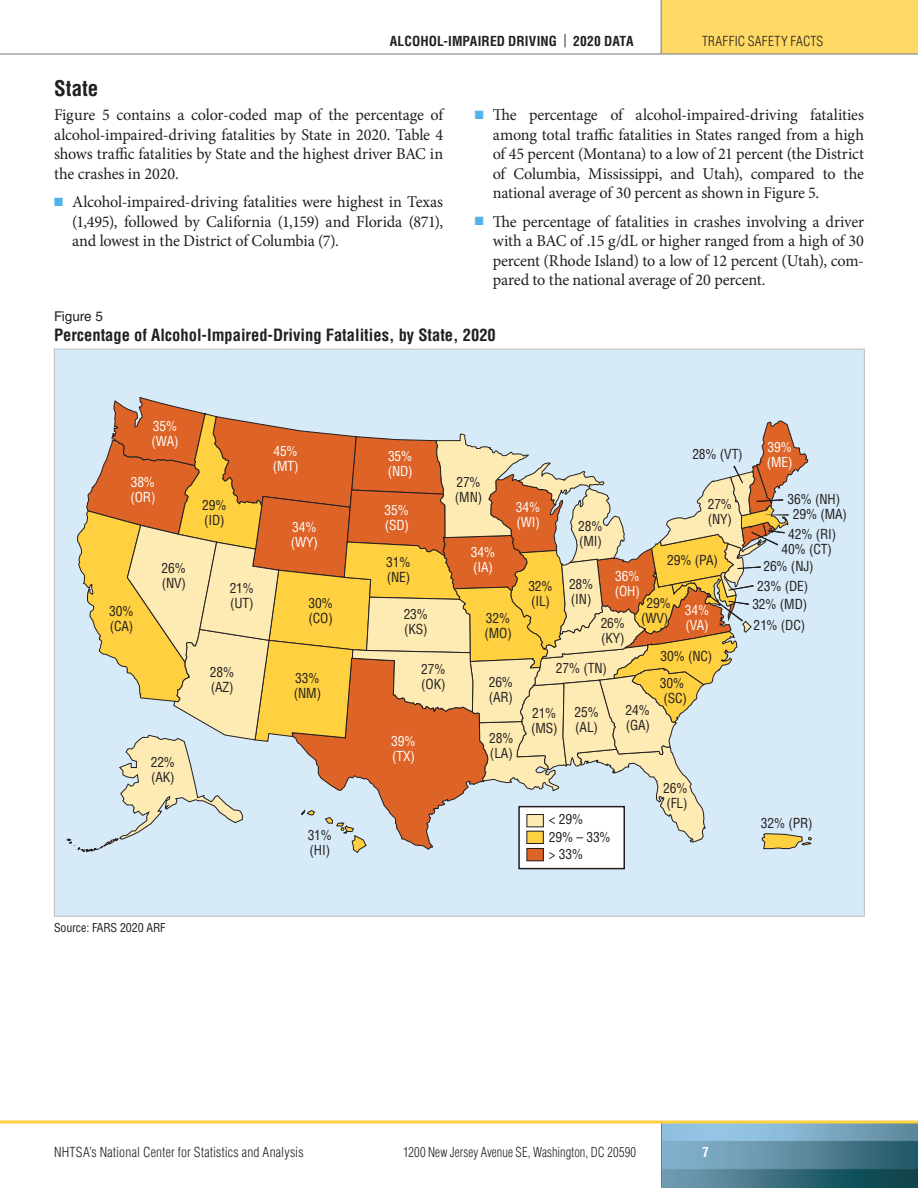
<style>
.page{position:relative;width:918px;height:1188px;background:#fff}
.page>*{position:absolute;margin:0;border:0;box-sizing:border-box;transform-origin:0 0}
.t1{font:700 condensed 21px "Helvetica LT Std";color:#231f20}
.Body{font:16.5px/19.5px "Minion Pro";letter-spacing:-.01em;color:#231f20;text-align:justify}
.t2{font:700 condensed 16.5px "Helvetica LT Std";color:#231f20}
.t3{font:condensed 13.5px/15px "Helvetica LT Std";letter-spacing:-.01em;color:#231f20}
.t4{font:condensed 13.5px/15px "Helvetica LT Std";letter-spacing:-.01em;color:#fff}
.t5{font:300 condensed 13.5px "Helvetica LT Std";letter-spacing:.01em;color:#231f20}
.t6{font:300 condensed 13.5px "Helvetica LT Std";letter-spacing:.01em;color:#231f20;scale:.93 1}
.t7{font:700 condensed 13.5px "Helvetica LT Std";letter-spacing:.01em;color:#231f20}
.t8{font:13.5px "Helvetica LT Std";color:#231f20}
.t9{font:700 condensed 13.5px "Helvetica LT Std";color:#fff}
.Table_Footer{font:condensed 12px "Helvetica LT Std";letter-spacing:-.01em;color:#231f20}
.s1{font-weight:400}
.s2{color:#53b3e8}
</style>
<div class="page">
<div style="left:662px;top:0;width:256px;height:54px;background:#ffd965"></div>
<img style="left:662px;top:1124px;width:256px;height:64px">
<hr style="left:661px;top:0;width:1px;height:54px;background:#76787b">
<hr style="left:661px;top:1122px;width:1px;height:66px;background:#76787b">
<svg style="left:0;top:1120px;width:918px;height:4px;background:#fad86c"></svg>
<hr style="left:0;top:54px;width:918px;height:1px;background:#76787b">
<div style="left:54px;top:349px;width:810px;height:567px;background:#d7eaf7"></div>
<svg style="left:66px;top:397px;width:746px;height:457px"></svg>
<div style="left:519px;top:807px;width:105px;height:62px;background:#fff"></div>
<div style="left:518px;top:806px;width:107px;height:63px;border:2px solid #231f20"></div>
<div style="left:527px;top:848px;width:16px;height:13px;background:#dd6327"></div>
<div style="left:527px;top:848px;width:17px;height:13px;border:1px solid #231f20"></div>
<div style="left:527px;top:831px;width:16px;height:13px;background:#ffd03f"></div>
<div style="left:526px;top:831px;width:18px;height:13px;border:1px solid #231f20"></div>
<div style="left:527px;top:815px;width:16px;height:12px;background:#feebb3"></div>
<div style="left:527px;top:814px;width:17px;height:13px;border:1px solid #231f20"></div>
<p class="t7" style="left:390px;top:32px;width:245px">ALCOHOL-IMPAIRED DRIVING <span class="s1">|</span> 2020 DATA</p>
<p class="t5" style="left:702px;top:32px;width:123px">TRAFFIC SAFETY FACTS</p>
<h2 class="t1" style="left:54px;top:75px;width:46px">State</h2>
<p class="Body" style="left:54px;top:105px;width:391px">Figure 5 contains a color-coded map of the percentage of alcohol-impaired-driving fatalities by State in 2020. Table 4 shows traffic fatalities by State and the highest driver BAC in the crashes in 2020.</p>
<p class="Body" style="left:72px;top:192px;width:373px;text-indent:-18px"><span class="s2">■</span> Alcohol-impaired-driving fatalities were highest in Texas (1,495), followed by California (1,159) and Florida (871), and lowest in the District of Columbia (7).</p>
<p class="Body" style="left:493px;top:105px;width:373px;text-indent:-18px"><span class="s2">■</span> The percentage of alcohol-impaired-driving fatalities among total traffic fatalities in States ranged from a high of 45 percent (Montana) to a low of 21 percent (the District of Columbia, Mississippi, and Utah), compared to the national average of 30 percent as shown in Figure 5.</p>
<p class="Body" style="left:493px;top:212px;width:373px;text-indent:-18px"><span class="s2">■</span> The percentage of fatalities in crashes involving a driver with a BAC of .15 g/dL or higher ranged from a high of 30 percent (Rhode Island) to a low of 12 percent (Utah), com&shy;pared to the national average of 20 percent.</p>
<h4 class="t8" style="left:54px;top:309px;width:50px">Figure 5</h4>
<h4 class="t2" style="left:54px;top:324px;width:443px">Percentage of Alcohol-Impaired-Driving Fatalities, by State, 2020</h4>
<p class="t4" style="left:151px;top:418px;width:29px">35% (WA)</p>
<p class="t4" style="left:130px;top:474px;width:27px">38% (OR)</p>
<p class="t3" style="left:109px;top:603px;width:26px">30% (CA)</p>
<p class="t3" style="left:162px;top:561px;width:26px">26% (NV)</p>
<p class="t3" style="left:202px;top:498px;width:26px">29% (ID)</p>
<p class="t3" style="left:230px;top:580px;width:26px">21% (UT)</p>
<p class="t3" style="left:210px;top:665px;width:26px">28% (AZ)</p>
<p class="t3" style="left:151px;top:754px;width:26px">22% (AK)</p>
<p class="t4" style="left:273px;top:444px;width:26px">45%</p>
<p class="t3" style="left:692px;top:447px;width:52px">28% (VT)</p>
<p class="t4" style="left:273px;top:459px;width:27px">(MT)</p>
<p class="t4" style="left:388px;top:449px;width:27px">35% (ND)</p>
<p class="t3" style="left:455px;top:474px;width:29px">27% (MN)</p>
<p class="t4" style="left:516px;top:500px;width:26px">34% (WI)</p>
<p class="t3" style="left:708px;top:497px;width:26px">27% (NY)</p>
<p class="t4" style="left:385px;top:502px;width:26px">35% (SD)</p>
<p class="t3" style="left:386px;top:555px;width:26px">31% (NE)</p>
<p class="t3" style="left:404px;top:606px;width:26px">23% (KS)</p>
<p class="t3" style="left:421px;top:661px;width:26px">27% (OK)</p>
<p class="t3" style="left:578px;top:518px;width:26px">28% (MI)</p>
<p class="t4" style="left:291px;top:519px;width:29px">34% (WY)</p>
<p class="t4" style="left:471px;top:545px;width:26px">34% (IA)</p>
<p class="t3" style="left:485px;top:610px;width:29px">32% (MO)</p>
<p class="t3" style="left:489px;top:674px;width:26px">26% (AR)</p>
<p class="t3" style="left:667px;top:552px;width:52px">29% (PA)</p>
<p class="t4" style="left:615px;top:568px;width:27px">36% (OH)</p>
<p class="t3" style="left:569px;top:576px;width:26px">28% (IN)</p>
<p class="t3" style="left:528px;top:578px;width:26px">32% (IL)</p>
<p class="t3" style="left:308px;top:595px;width:26px">30% (CO)</p>
<p class="t3" style="left:641px;top:595px;width:31px;text-align:center">29% (WV)</p>
<p class="t4" style="left:685px;top:603px;width:26px">34% (VA)</p>
<p class="t3" style="left:601px;top:616px;width:26px">26% (KY)</p>
<p class="t3" style="left:556px;top:661px;width:53px">27% (TN)</p>
<p class="t3" style="left:531px;top:705px;width:28px">21% (MS)</p>
<p class="t3" style="left:574px;top:704px;width:26px">25% (AL)</p>
<p class="t3" style="left:661px;top:648px;width:53px">30% (NC)</p>
<p class="t3" style="left:294px;top:670px;width:29px">33% (NM)</p>
<p class="t3" style="left:660px;top:676px;width:29px">30% (SC)</p>
<p class="t3" style="left:626px;top:703px;width:26px">24% (GA)</p>
<p class="t4" style="left:391px;top:734px;width:26px">39% (TX)</p>
<p class="t3" style="left:489px;top:731px;width:26px">28% (LA)</p>
<p class="t3" style="left:308px;top:827px;width:26px">31% (HI)</p>
<p class="t3" style="left:549px;top:812px;width:36px">&lt; 29%</p>
<p class="t3" style="left:549px;top:829px;width:63px;line-height:16.6px">29% – 33% &gt; 33%</p>
<p class="t3" style="left:663px;top:781px;width:26px">26% (FL)</p>
<p class="t4" style="left:767px;top:440px;width:27px">39% (ME)</p>
<p class="t3" style="left:788px;top:491px;width:61px;text-align:center">36% (NH)<br>29% (MA)</p>
<p class="t3" style="left:788px;top:526px;width:50px">42% (RI)</p>
<p class="t3" style="left:781px;top:542px;width:52px">40% (CT)</p>
<p class="t3" style="left:763px;top:559px;width:52px">26% (NJ)</p>
<p class="t3" style="left:757px;top:578px;width:53px">23% (DE)</p>
<p class="t3" style="left:752px;top:597px;width:56px">32% (MD)</p>
<p class="t3" style="left:754px;top:618px;width:53px">21% (DC)</p>
<p class="t3" style="left:761px;top:816px;width:53px">32% (PR)</p>
<p class="Table_Footer" style="left:54px;top:920px;width:113px">Source: FARS 2020 ARF</p>
<p class="t5" style="left:54px;top:1144px;width:251px">NHTSA’s National Center for Statistics and Analysis</p>
<p class="t6" style="left:403px;top:1144px;width:252px">1200 New Jersey Avenue SE, Washington, DC 20590</p>
<p class="t9" style="left:702px;top:1144px;width:8px">7</p>
</div>
